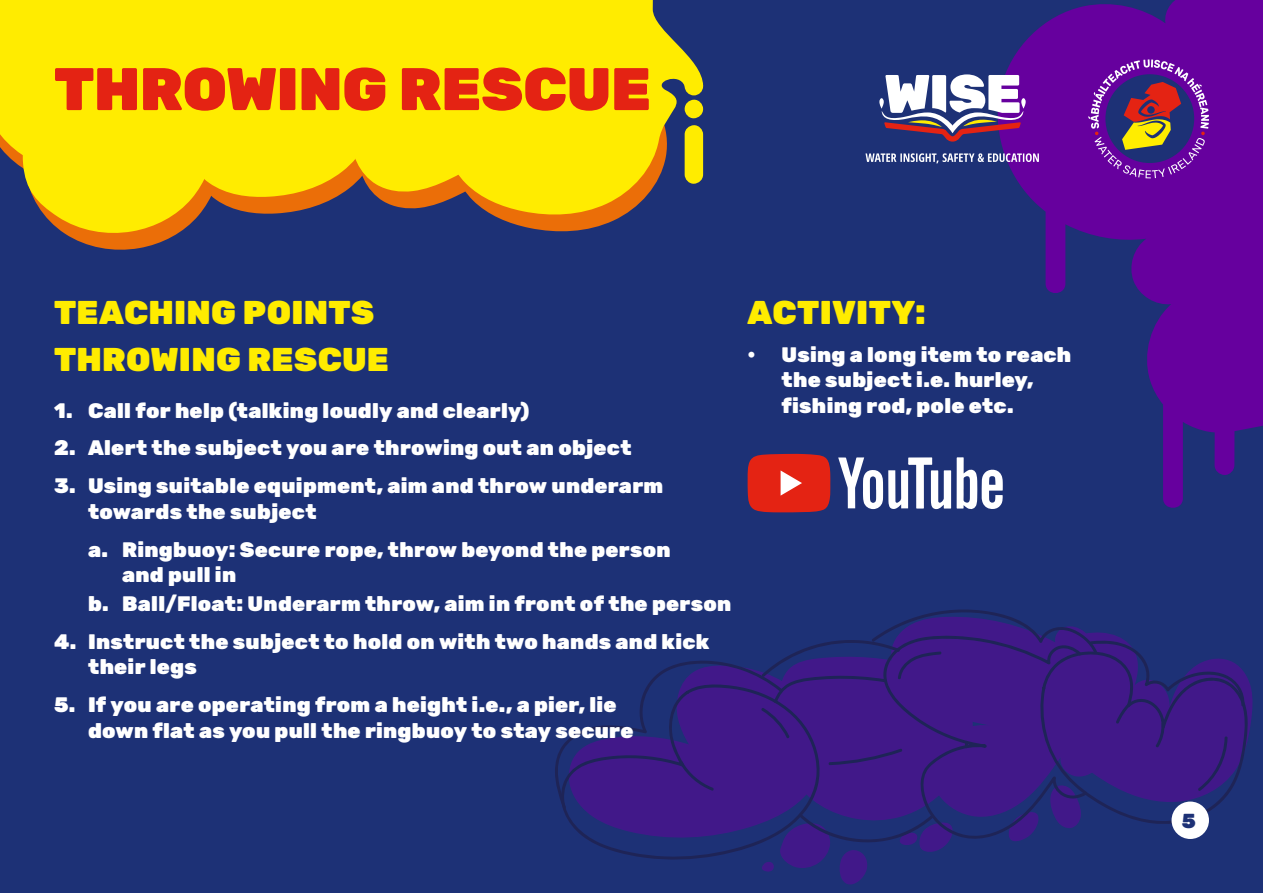
<style>
.page{position:relative;width:1263px;height:893px;background:#1d3176}
.page>*{position:absolute;margin:0;border:0;box-sizing:border-box;transform-origin:0 0}
.t1{font:900 60px "Rubik";letter-spacing:-.01em;color:#e42313}
.t2{font:900 33px "Rubik";letter-spacing:.005em;color:#ffec00}
.t3{font:900 21px/25.2px "Rubik";letter-spacing:.015em;color:#fff}
.t4{font:900 20.25px "Rubik";color:#1d3176}
</style>
<div class="page">
<svg style="left:1001px;top:0;width:262px;height:508px;fill:#66009e"></svg>
<svg style="left:69px;top:236px;width:104px;height:14px"></svg>
<svg style="left:240px;top:198px;width:65px;height:16px"></svg>
<svg style="left:296px;top:193px;width:146px;height:16px;fill:#eb6e08"></svg>
<svg style="left:497px;top:217px;width:123px;height:15px;fill:#eb6e08"></svg>
<svg style="left:27px;top:184px;width:213px;height:52px;fill:#ffec00"></svg>
<svg style="left:148px;top:86px;width:238px;height:112px;fill:#ffec00"></svg>
<svg style="left:290px;top:86px;width:152px;height:107px;fill:#ffec00"></svg>
<svg style="left:442px;top:0;width:261px;height:217px;fill:#ffec00"></svg>
<div style="left:0;top:0;width:586px;height:86px;background:#ffec00"></div>
<div style="left:685px;top:77px;width:18px;height:18px;background:#ffec00;border-radius:50%"></div>
<div style="left:0;top:86px;width:175px;height:98px;background:#ffec00"></div>
<div style="left:685px;top:125px;width:18px;height:59px;background:#ffec00;border-radius:9px"></div>
<div style="left:685px;top:99px;width:18px;height:20px;background:#ffec00;border-radius:9px"></div>
<svg style="left:555px;top:609px;width:698px;height:276px"></svg>
<div style="left:1171px;top:801px;width:38px;height:38px;background:#fff;border-radius:50%"></div>
<svg style="left:1088px;top:59px;width:121px;height:119px"></svg>
<svg style="left:879px;top:74px;width:147px;height:68px"></svg>
<svg style="left:865px;top:153px;width:174px;height:10px"></svg>
<svg style="left:747px;top:454px;width:83px;height:58px"></svg>
<svg style="left:957px;top:457px;width:46px;height:52px"></svg>
<svg style="left:838px;top:457px;width:113px;height:52px"></svg>
<h1 class="t1" style="left:54px;top:53px;width:598px">THROWING RESCUE</h1>
<h2 class="t2" style="left:54px;top:293px;width:322px">TEACHING POINTS</h2>
<h2 class="t2" style="left:747px;top:293px;width:180px">ACTIVITY:</h2>
<p class="t3" style="left:782px;top:343px;width:291px;text-indent:-34px">• Using a long item to reach the subject i.e. hurley, fishing rod, pole etc.</p>
<h2 class="t2" style="left:54px;top:340px;width:336px">THROWING RESCUE</h2>
<p class="t3" style="left:54px;top:398px;width:477px">1. Call for help (talking loudly and clearly)</p>
<p class="t3" style="left:54px;top:436px;width:579px">2. Alert the subject you are throwing out an object</p>
<p class="t3" style="left:88px;top:474px;width:577px;text-indent:-34px">3. Using suitable equipment, aim and throw underarm towards the subject</p>
<p class="t3" style="left:122px;top:537px;width:550px;text-indent:-34px">a. Ringbuoy: Secure rope, throw beyond the person and pull in</p>
<p class="t3" style="left:88px;top:592px;width:645px">b. Ball/Float: Underarm throw, aim in front of the person</p>
<p class="t3" style="left:88px;top:630px;width:623px;text-indent:-34px">4. Instruct the subject to hold on with two hands and kick their legs</p>
<p class="t3" style="left:88px;top:693px;width:547px;text-indent:-34px">5. If you are operating from a height i.e., a pier, lie down flat as you pull the ringbuoy to stay secure</p>
<p class="t4" style="left:1182px;top:808px;width:16px">5</p>
</div>
